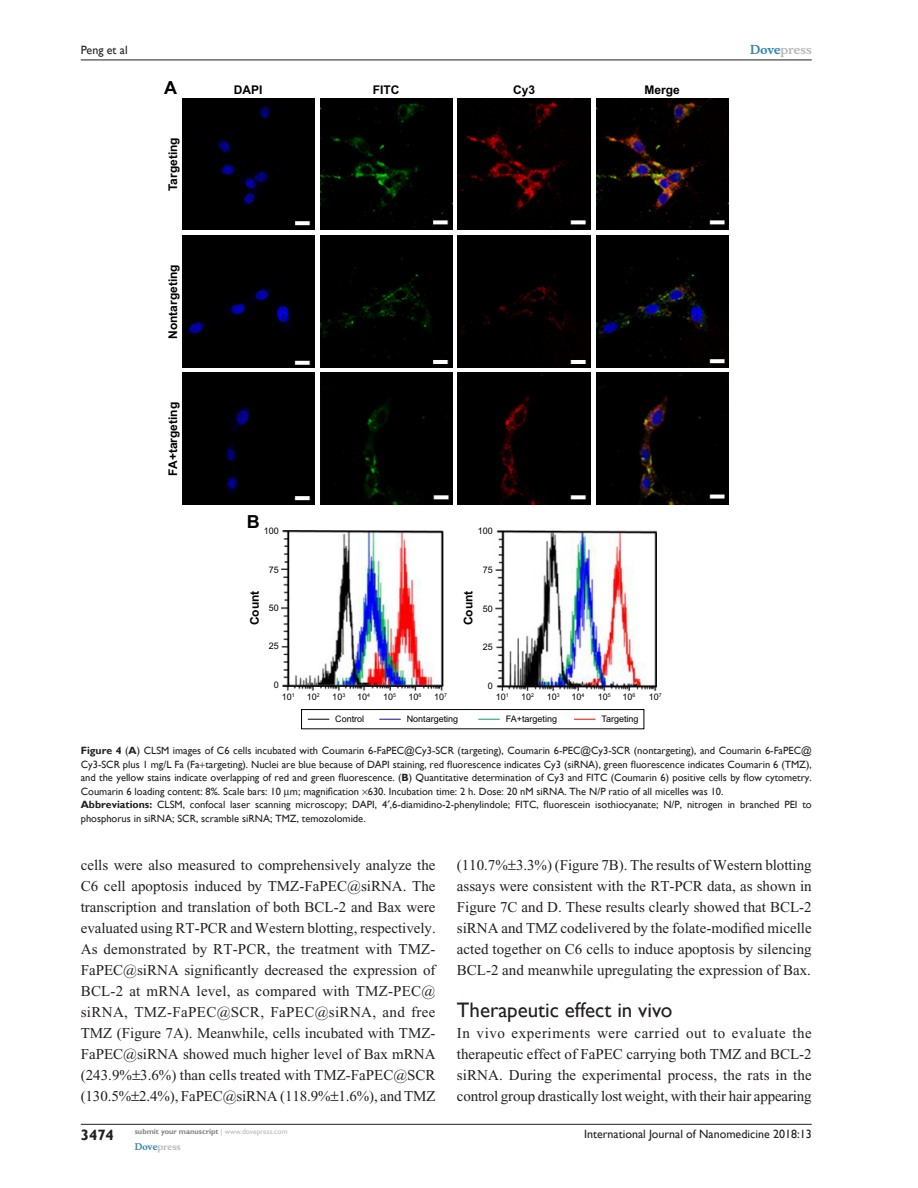
<style>
.page{position:relative;width:918px;height:1188px;background:#fff}
.page>*{position:absolute;margin:0;border:0;box-sizing:border-box;transform-origin:0 0}
.t1{font:21px "Gill Sans";color:#231f20}
.t2{font:700 18px "Arial";color:#000}
.TxF{font:15px/21px "Times New Roman";color:#231f20;text-align:justify}
.t3{font:700 15px "Gill Sans";color:#231f20}
.t4{font:700 12px "Arial";color:#000}
.t5{font:12px "Gill Sans";color:#231f20}
.t6{font:700 12px "Musee";color:#b8b9bc}
.FigC{font:10.5px/13.5px "Gill Sans";color:#231f20;text-align:justify}
.FigSNRI{font:10.5px/13.5px "Gill Sans";color:#231f20}
.t7{font:9px "Arial";color:#000}
.t8{font:700 9px "Musee";color:#b8b9bc}
.t9{font:700 7.5px "Gill Sans";color:#808285}
.s1{color:#3485ae}
.s2{font-weight:700}
.s3{font-weight:400;color:#b8b9bc}
</style>
<div class="page">
<hr style="left:81px;top:1124px;width:731px;height:1px;background:#231f20">
<hr style="left:81px;top:60px;width:731px;height:1px;background:#231f20">
<div style="left:182px;top:98px;width:132px;height:132px;background:#000"></div>
<img style="left:320px;top:98px;width:132px;height:132px">
<img style="left:458px;top:98px;width:132px;height:132px">
<img style="left:596px;top:98px;width:132px;height:132px">
<img style="left:596px;top:236px;width:132px;height:131px">
<div style="left:458px;top:236px;width:132px;height:131px;background:#000"></div>
<img style="left:320px;top:236px;width:132px;height:131px">
<div style="left:182px;top:236px;width:132px;height:131px;background:#000"></div>
<div style="left:182px;top:373px;width:132px;height:131px;background:#000"></div>
<div style="left:320px;top:373px;width:132px;height:131px;background:#000"></div>
<img style="left:458px;top:373px;width:132px;height:131px">
<img style="left:596px;top:373px;width:132px;height:131px">
<div style="left:301px;top:709px;width:343px;height:20px;background:#fff;border:1px solid #000"></div>
<svg style="left:308px;top:719px;width:21px;height:1px"></svg>
<svg style="left:379px;top:719px;width:22px;height:1px"></svg>
<svg style="left:478px;top:719px;width:22px;height:1px"></svg>
<svg style="left:574px;top:719px;width:22px;height:1px"></svg>
<img style="left:281px;top:530px;width:162px;height:160px">
<img style="left:495px;top:530px;width:162px;height:160px">
<p class="t5" style="left:81px;top:43px;width:48px">Peng et al</p>
<p class="t2" style="left:164px;top:75px;width:14px">A</p>
<p class="t4" style="left:165px;top:191px;width:55px;rotate:-90deg">Targeting</p>
<p class="t4" style="left:165px;top:339px;width:76px;rotate:-90deg">Nontargeting</p>
<p class="t4" style="left:165px;top:476px;width:75px;rotate:-90deg">FA+targeting</p>
<p class="t4" style="left:234px;top:81px;width:30px">DAPI</p>
<p class="t4" style="left:373px;top:81px;width:28px">FITC</p>
<p class="t4" style="left:513px;top:81px;width:24px">Cy3</p>
<p class="t4" style="left:645px;top:81px;width:37px">Merge</p>
<p class="t2" style="left:247px;top:509px;width:14px">B</p>
<p class="t7" style="left:264px;top:525px;width:17px">100</p>
<p class="t7" style="left:269px;top:563px;width:12px">75</p>
<p class="t7" style="left:269px;top:602px;width:12px">50</p>
<p class="t4" style="left:247px;top:625px;width:36px;rotate:-90deg">Count</p>
<p class="t7" style="left:269px;top:640px;width:12px">25</p>
<p class="t7" style="left:274px;top:679px;width:7px">0</p>
<p class="t7" style="left:478px;top:525px;width:17px">100</p>
<p class="t7" style="left:483px;top:564px;width:12px">75</p>
<p class="t7" style="left:483px;top:602px;width:12px">50</p>
<p class="t4" style="left:460px;top:625px;width:36px;rotate:-90deg">Count</p>
<p class="t7" style="left:483px;top:641px;width:12px">25</p>
<p class="t7" style="left:488px;top:679px;width:7px">0</p>
<p class="t7" style="left:282px;top:691px;width:14px">10<sup>1</sup></p>
<p class="t7" style="left:307px;top:691px;width:14px">10<sup>2</sup></p>
<p class="t7" style="left:332px;top:691px;width:14px">10<sup>3</sup></p>
<p class="t7" style="left:357px;top:691px;width:14px">10<sup>4</sup></p>
<p class="t7" style="left:383px;top:691px;width:14px">10<sup>5</sup></p>
<p class="t7" style="left:408px;top:691px;width:14px">10<sup>6</sup></p>
<p class="t7" style="left:434px;top:691px;width:14px">10<sup>7</sup></p>
<p class="t7" style="left:496px;top:691px;width:14px">10<sup>1</sup></p>
<p class="t7" style="left:521px;top:691px;width:14px">10<sup>2</sup></p>
<p class="t7" style="left:547px;top:691px;width:14px">10<sup>3</sup></p>
<p class="t7" style="left:572px;top:691px;width:14px">10<sup>4</sup></p>
<p class="t7" style="left:598px;top:691px;width:14px">10<sup>5</sup></p>
<p class="t7" style="left:623px;top:691px;width:14px">10<sup>6</sup></p>
<p class="t7" style="left:649px;top:691px;width:14px">10<sup>7</sup></p>
<p class="t7" style="left:335px;top:713px;width:31px">Control</p>
<p class="t7" style="left:407px;top:713px;width:53px">Nontargeting</p>
<p class="t7" style="left:506px;top:713px;width:53px">FA+targeting</p>
<p class="t7" style="left:602px;top:713px;width:39px">Targeting</p>
<p class="t6" style="left:750px;top:43px;width:63px"><span class="s1">Dove</span>press</p>
<p class="FigC" style="left:81px;top:744px;width:362px"><span class="s2">Figure 4</span> (<span class="s2">A</span>) CLSM images of C6 cells incubated with Coumarin 6-FaPEC@Cy3-SCR</p>
<p class="FigC" style="left:458px;top:744px;width:162px">(targeting), Coumarin 6-PEC@Cy3-SCR</p>
<p class="FigC" style="left:634px;top:744px;width:179px">(nontargeting), and Coumarin 6-FaPEC@</p>
<p class="FigC" style="left:81px;top:758px;width:28px">Cy3-SCR</p>
<p class="FigC" style="left:81px;top:758px;width:732px;text-indent:42px">plus 1 mg/L Fa (Fa targeting). Nuclei are blue because of DAPI staining, red fluorescence indicates Cy3 (siRNA), green fluorescence indicates Coumarin 6 (TMZ), and the yellow stains indicate overlapping of red and green fluorescence. (<span class="s2">B</span>) Quantitative determination of Cy3 and FITC (Coumarin 6) positive cells by flow cytometry.<br>Coumarin 6 loading content: 8%. Scale bars: 10 m; magnification 630. Incubation time: 2 h. Dose: 20 nM siRNA. The N/P ratio of all micelles was 10.</p>
<p class="FigSNRI" style="left:81px;top:798px;width:732px"><span class="s2">Abbreviations:</span> CLSM, confocal laser scanning microscopy; DAPI, 4 ,6-diamidino-2-phenylindole; FITC, fluorescein isothiocyanate; N/P, nitrogen in branched PEI to phosphorus in siRNA; SCR, scramble siRNA; TMZ, temozolomide.</p>
<p class="TxF" style="left:81px;top:854px;width:357px">cells were also measured to comprehensively analyze the C6 cell apoptosis induced by TMZ-FaPEC@siRNA. The transcription and translation of both BCL-2 and Bax were evaluated using RT-PCR and Western blotting, respectively.<br>As demonstrated by RT-PCR, the treatment with TMZ-FaPEC@siRNA significantly decreased the expression of BCL-2 at mRNA level, as compared with TMZ-PEC@ siRNA, TMZ-FaPEC@SCR, FaPEC@siRNA, and free TMZ (Figure 7A). Meanwhile, cells incubated with TMZ-FaPEC@siRNA showed much higher level of Bax mRNA (243.9% 3.6%) than cells treated with TMZ-FaPEC@SCR (130.5% 2.4%), FaPEC@siRNA (118.9% 1.6%), and TMZ</p>
<p class="TxF" style="left:457px;top:854px;width:356px">(110.7% 3.3%) (Figure 7B). The results of Western blotting assays were consistent with the RT-PCR data, as shown in Figure 7C and D. These results clearly showed that BCL-2 siRNA and TMZ codelivered by the folate-modified micelle acted together on C6 cells to induce apoptosis by silencing BCL-2 and meanwhile upregulating the expression of Bax.</p>
<h2 class="t1" style="left:457px;top:997px;width:217px">Therapeutic effect in vivo</h2>
<p class="TxF" style="left:457px;top:1022px;width:356px">In vivo experiments were carried out to evaluate the therapeutic effect of FaPEC carrying both TMZ and BCL-2 siRNA. During the experimental process, the rats in the control group drastically lost weight, with their hair appearing</p>
<p class="t3" style="left:81px;top:1126px;width:35px">3474</p>
<p class="t9" style="left:135px;top:1127px;width:154px">submit your manuscript <span class="s3">| www.dovepress.com</span></p>
<p class="t8" style="left:135px;top:1141px;width:48px"><span class="s1">Dove</span>press</p>
<p class="t5" style="left:584px;top:1127px;width:229px">International Journal of Nanomedicine 2018:13</p>
</div>
